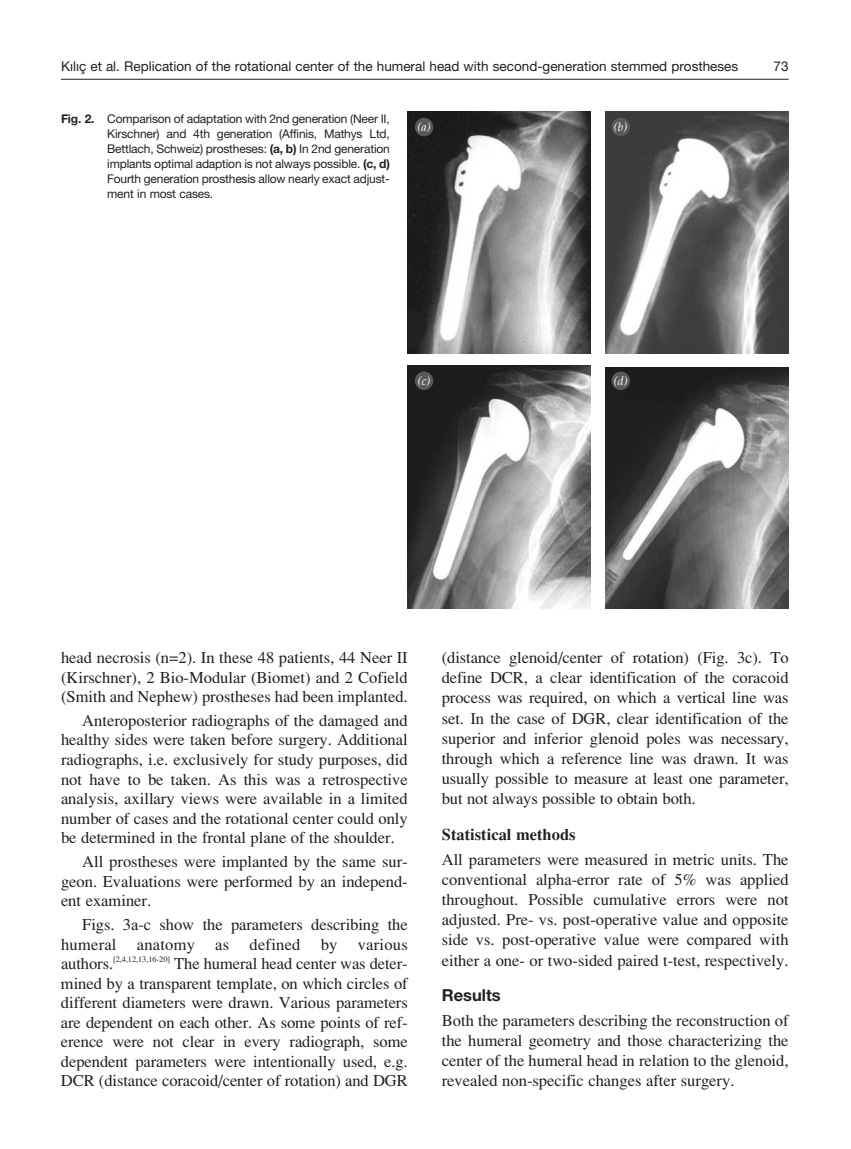
<style>
.page{position:relative;width:851px;height:1149px;background:#fff}
.page>*{position:absolute;margin:0;border:0;box-sizing:border-box;transform-origin:0 0}
.t1{font:16.5px/19.5px "Times";color:#231f20;text-align:justify}
.t2{font:700 16.5px "Times";color:#231f20}
.t3{font:16.5px "Helvetica T Bold";color:#231f20}
.t4{font:13.5px "Helvetica T";color:#231f20}
.t5{font:12px/15px "Helvetica T";letter-spacing:-.015em;color:#231f20;text-align:justify}
.t6{font:12px "Palatino Italic Turk";color:#fff}
.t7{font:8.25px "Times";letter-spacing:-.005em;color:#231f20}
.s1{font-family:"Helvetica T Bold"}
</style>
<div class="page">
<hr style="left:61px;top:79px;width:727px;height:1px;background:#231f20">
<img style="left:407px;top:111px;width:183px;height:242px">
<img style="left:605px;top:111px;width:183px;height:242px">
<img style="left:407px;top:366px;width:183px;height:242px">
<img style="left:605px;top:367px;width:183px;height:241px">
<div style="left:415px;top:118px;width:18px;height:18px;background:#58595b;border-radius:50%"></div>
<div style="left:611px;top:118px;width:19px;height:18px;background:#58595b;border-radius:50%"></div>
<div style="left:415px;top:371px;width:18px;height:19px;background:#58595b;border-radius:50%"></div>
<div style="left:611px;top:371px;width:19px;height:19px;background:#58595b;border-radius:50%"></div>
<p class="t4" style="left:61px;top:61px;width:678px">K›l›ç et al. Replication of the rotational center of the humeral head with second-generation stemmed prostheses</p>
<p class="t4" style="left:773px;top:61px;width:17px">73</p>
<p class="t5" style="left:107px;top:112px;width:284px;text-indent:-46px"><span class="s1">Fig. 2.</span> Comparison of adaptation with 2nd generation (Neer II, Kirschner) and 4th generation (Affinis, Mathys Ltd, Bettlach, Schweiz) prostheses: <span class="s1">(a, b)</span> In 2nd generation implants optimal adaption is not always possible. <span class="s1">(c, d)<br></span>Fourth generation prosthesis allow nearly exact adjust&shy;ment in most cases.</p>
<p class="t6" style="left:417px;top:122px;width:15px">(a)</p>
<p class="t6" style="left:614px;top:122px;width:15px">(b)</p>
<p class="t6" style="left:417px;top:376px;width:14px">(c)</p>
<p class="t6" style="left:613px;top:376px;width:15px">(d)</p>
<p class="t1" style="left:61px;top:649px;width:348px">head necrosis (n=2). In these 48 patients, 44 Neer II (Kirschner), 2 Bio-Modular (Biomet) and 2 Cofield (Smith and Nephew) prostheses had been implanted.</p>
<p class="t1" style="left:61px;top:712px;width:348px;text-indent:21px">Anteroposterior radiographs of the damaged and healthy sides were taken before surgery. Additional radiographs, i.e. exclusively for study purposes, did not have to be taken. As this was a retrospective analysis, axillary views were available in a limited number of cases and the rotational center could only be determined in the frontal plane of the shoulder.</p>
<p class="t1" style="left:61px;top:853px;width:348px;text-indent:21px">All prostheses were implanted by the same sur&shy;geon. Evaluations were performed by an independ&shy;ent examiner.</p>
<p class="t1" style="left:61px;top:916px;width:348px;text-indent:21px">Figs. 3a-c show the parameters describing the humeral anatomy as defined by various authors.</p>
<p class="t7" style="left:113px;top:955px;width:59px">[2,4,12,13,16-20]</p>
<p class="t1" style="left:61px;top:955px;width:348px;text-indent:113px">The humeral head center was deter&shy;mined by a transparent template, on which circles of different diameters were drawn. Various parameters are dependent on each other. As some points of ref&shy;erence were not clear in every radiograph, some dependent parameters were intentionally used, e.g.<br>DCR (distance coracoid/center of rotation) and DGR</p>
<p class="t1" style="left:442px;top:649px;width:348px;line-height:20.1px">(distance glenoid/center of rotation) (Fig. 3c). To define DCR, a clear identification of the coracoid process was required, on which a vertical line was set. In the case of DGR, clear identification of the superior and inferior glenoid poles was necessary, through which a reference line was drawn. It was usually possible to measure at least one parameter, but not always possible to obtain both.</p>
<p class="t2" style="left:442px;top:828px;width:135px">Statistical methods</p>
<p class="t1" style="left:442px;top:850px;width:348px;line-height:20.1px">All parameters were measured in metric units. The conventional alpha-error rate of 5% was applied throughout. Possible cumulative errors were not adjusted. Pre- vs. post-operative value and opposite side vs. post-operative value were compared with either a one- or two-sided paired t-test, respectively.</p>
<p class="t3" style="left:442px;top:989px;width:60px">Results</p>
<p class="t1" style="left:442px;top:1011px;width:348px;line-height:20.1px">Both the parameters describing the reconstruction of the humeral geometry and those characterizing the center of the humeral head in relation to the glenoid, revealed non-specific changes after surgery.</p>
</div>
